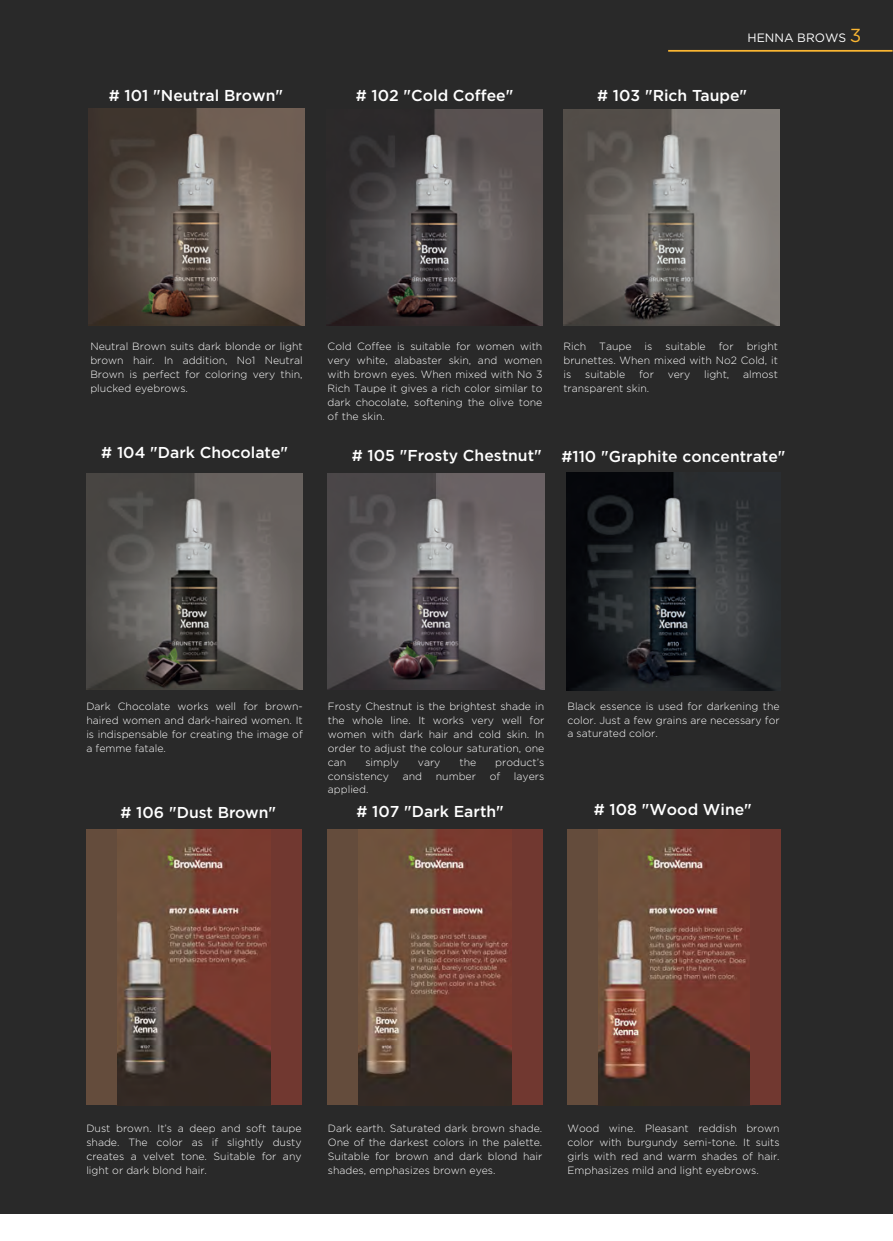
<style>
.page{position:relative;width:893px;height:1241px;background:#fff}
.page>*{position:absolute;margin:0;border:0;box-sizing:border-box;transform-origin:0 0}
.t1{font:500 15.75px "Gotham Pro";color:#fff}
.t2{font:12.08px "Gotham Pro";color:#fff}
.t3{font:300 10.5px/14px "Gotham Pro";color:#fff;text-align:justify}
.s1{font-size:18.9px;color:#fab632}
</style>
<div class="page">
<div style="left:0;top:0;width:893px;height:1240px;background:#292929"></div>
<img style="left:88px;top:109px;width:217px;height:216px">
<img style="left:329px;top:109px;width:213px;height:216px">
<img style="left:564px;top:110px;width:216px;height:215px">
<img style="left:86px;top:473px;width:217px;height:216px">
<img style="left:328px;top:473px;width:216px;height:216px">
<img style="left:567px;top:472px;width:207px;height:218px">
<img style="left:357px;top:829px;width:155px;height:275px">
<img style="left:598px;top:829px;width:153px;height:275px">
<hr style="left:668px;top:50px;width:225px;height:2px;background:#fab632">
<img style="left:117px;top:829px;width:154px;height:275px">
<div style="left:86px;top:829px;width:31px;height:275px;background:#644c3c"></div>
<div style="left:271px;top:829px;width:31px;height:275px;background:#713830"></div>
<div style="left:327px;top:829px;width:30px;height:275px;background:#644c3c"></div>
<div style="left:512px;top:829px;width:30px;height:275px;background:#713830"></div>
<div style="left:567px;top:829px;width:31px;height:275px;background:#644c3c"></div>
<div style="left:751px;top:829px;width:30px;height:275px;background:#713830"></div>
<div style="left:0;top:1214px;width:893px;height:26px;background:#fff"></div>
<h1 class="t1" style="left:109px;top:86px;width:176px"># 101 "Neutral Brown"</h1>
<p class="t2" style="left:748px;top:32px;width:115px">HENNA BROWS <span class="s1">3</span></p>
<h1 class="t1" style="left:356px;top:86px;width:159px"># 102 "Cold Coffee"</h1>
<h1 class="t1" style="left:597px;top:86px;width:152px"># 103 "Rich Taupe"</h1>
<p class="t3" style="left:90px;top:339px;width:214px">Neutral Brown suits dark blonde or light brown hair. In addition, No1 Neutral Brown is perfect for coloring very thin, plucked eyebrows.</p>
<h1 class="t1" style="left:101px;top:444px;width:188px"># 104 "Dark Chocolate"</h1>
<p class="t3" style="left:328px;top:339px;width:216px">Cold Coffee is suitable for women with very white, alabaster skin, and women with brown eyes. When mixed with No 3<br>Rich Taupe it gives a rich color similar to dark chocolate, softening the olive tone of the skin.</p>
<p class="t3" style="left:563px;top:339px;width:216px">Rich Taupe is suitable for bright brunettes. When mixed with No2 Cold, it is</p>
<p class="t3" style="left:585px;top:367px;width:42px">suitable</p>
<p class="t3" style="left:639px;top:367px;width:16px">for</p>
<p class="t3" style="left:668px;top:367px;width:24px">very</p>
<p class="t3" style="left:704px;top:367px;width:27px">light,</p>
<p class="t3" style="left:743px;top:367px;width:36px">almost</p>
<p class="t3" style="left:563px;top:381px;width:87px">transparent skin.</p>
<h1 class="t1" style="left:352px;top:447px;width:435px"># 105 "Frosty Chestnut" #110 "Graphite concentrate"</h1>
<p class="t3" style="left:86px;top:699px;width:218px">Dark Chocolate works well for brown&shy;haired women and dark-haired women. It is indispensable for creating the image of a femme fatale.</p>
<h1 class="t1" style="left:121px;top:803px;width:157px"># 106 "Dust Brown"</h1>
<p class="t3" style="left:328px;top:699px;width:218px">Frosty Chestnut is the brightest shade in the whole line. It works very well for women with dark hair and cold skin. In order to adjust the colour saturation, one can</p>
<p class="t3" style="left:365px;top:755px;width:35px">simply</p>
<p class="t3" style="left:418px;top:755px;width:24px">vary</p>
<p class="t3" style="left:459px;top:755px;width:18px">the</p>
<p class="t3" style="left:495px;top:755px;width:51px">product’s</p>
<p class="t3" style="left:328px;top:769px;width:63px">consistency</p>
<p class="t3" style="left:403px;top:769px;width:21px">and</p>
<p class="t3" style="left:436px;top:769px;width:42px">number</p>
<p class="t3" style="left:490px;top:769px;width:12px">of</p>
<p class="t3" style="left:514px;top:769px;width:32px">layers</p>
<p class="t3" style="left:328px;top:782px;width:42px">applied.</p>
<p class="t3" style="left:567px;top:699px;width:214px">Black essence is used for darkening the color. Just a few grains are necessary for a saturated color.</p>
<h1 class="t1" style="left:356px;top:802px;width:149px"># 107 "Dark Earth"</h1>
<h1 class="t1" style="left:594px;top:800px;width:160px"># 108 "Wood Wine"</h1>
<p class="t3" style="left:86px;top:1121px;width:217px">Dust brown. It’s a deep and soft taupe shade. The color as if slightly dusty creates a velvet tone. Suitable for any light or dark blond hair.</p>
<p class="t3" style="left:328px;top:1121px;width:216px">Dark earth. Saturated dark brown shade.<br>One of the darkest colors in the palette.<br>Suitable for brown and dark blond hair shades, emphasizes brown eyes.</p>
<p class="t3" style="left:567px;top:1121px;width:214px">Wood wine. Pleasant reddish brown color with burgundy semi-tone. It suits girls with red and warm shades of hair.<br>Emphasizes mild and light eyebrows.</p>
</div>
